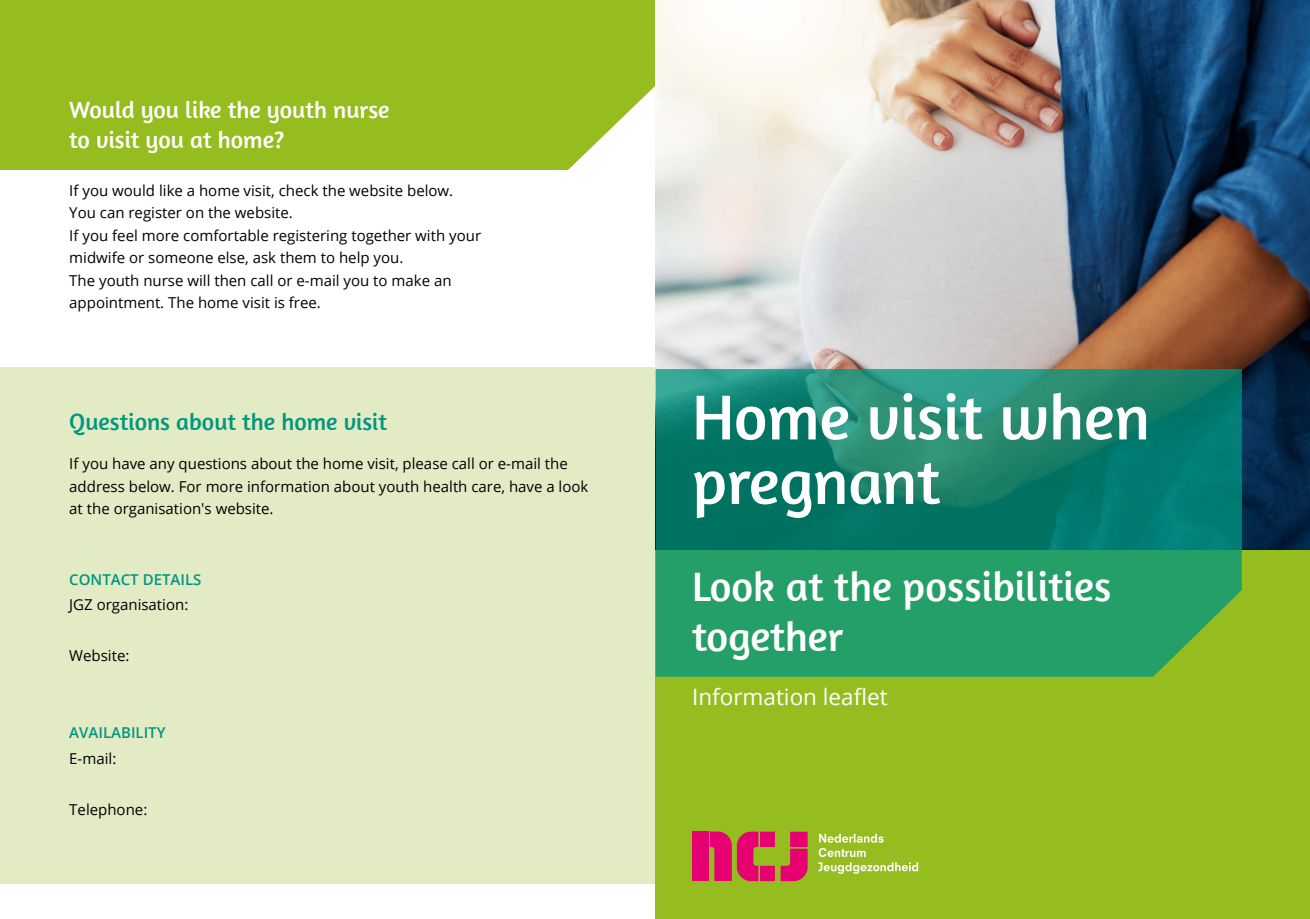
<style>
.page{position:relative;width:1310px;height:919px;background:#fff}
.page>*{position:absolute;margin:0;border:0;box-sizing:border-box;transform-origin:0 0}
.Hoofdstukkop{font:64.5px/64.5px "Amaranth";color:#fff}
.Hoofdstukkop-2{font:42px "Amaranth";color:#fff}
.Hoofdstukkop-3{font:24px "Amaranth";color:#fff}
.Hoofdstukkop-4{font:24px "Amaranth";color:#00967f}
.t1{font:22.5px "Open Sans";color:#fff}
.t2{font:15px/22.5px "Open Sans";color:#000}
.t3{font:600 15px "Open Sans";color:#00967f}
</style>
<div class="page">
<div style="left:0;top:0;width:655px;height:169px;background:#95bd20"></div>
<svg style="left:567px;top:86px;width:88px;height:84px"></svg>
<div style="left:0;top:368px;width:655px;height:515px;background:#e3ebc5"></div>
<div style="left:655px;top:550px;width:655px;height:368px;background:#95bd20"></div>
<img style="left:655px;top:0;width:655px;height:550px">
<svg style="left:818px;top:833px;width:100px;height:40px"></svg>
<svg style="left:710px;top:831px;width:97px;height:50px"></svg>
<div style="left:692px;top:831px;width:16px;height:50px;background:#e60071"></div>
<svg style="left:655px;top:369px;width:587px;height:307px;background:#1b8d69"></svg>
<p class="Hoofdstukkop-3" style="left:69px;top:96px;width:322px">Would you like the youth nurse</p>
<p class="Hoofdstukkop-3" style="left:69px;top:126px;width:216px">to visit you at home?</p>
<p class="t2" style="left:69px;top:179px;width:385px">If you would like a home visit, check the website below.</p>
<p class="t2" style="left:69px;top:201px;width:225px">You can register on the website.</p>
<p class="t2" style="left:69px;top:224px;width:413px">If you feel more comfortable registering together with your</p>
<p class="t2" style="left:69px;top:246px;width:336px">midwife or someone else, ask them to help you.</p>
<p class="t2" style="left:69px;top:269px;width:384px">The youth nurse will then call or e-mail you to make an</p>
<p class="t2" style="left:69px;top:291px;width:253px">appointment. The home visit is free.</p>
<p class="Hoofdstukkop-4" style="left:69px;top:408px;width:319px">Questions about the home visit</p>
<p class="t2" style="left:69px;top:452px;width:520px">If you have any questions about the home visit, please call or e-mail the address below. For more information about youth health care, have a look at the organisation's website.</p>
<p class="t3" style="left:69px;top:569px;width:134px">CONTACT DETAILS</p>
<p class="t2" style="left:69px;top:593px;width:120px">JGZ organisation:</p>
<p class="t2" style="left:69px;top:644px;width:62px">Website:</p>
<p class="t3" style="left:69px;top:722px;width:98px">AVAILABILITY</p>
<p class="t2" style="left:69px;top:746px;width:49px">E-mail:</p>
<p class="t2" style="left:69px;top:797px;width:79px">Telephone:</p>
<p class="Hoofdstukkop" style="left:692px;top:384px;width:459px">Home visit when pregnant</p>
<p class="Hoofdstukkop-2" style="left:692px;top:562px;width:421px">Look at the possibilities</p>
<p class="Hoofdstukkop-2" style="left:692px;top:612px;width:153px">together</p>
<p class="t1" style="left:692px;top:681px;width:197px">Information leaflet</p>
</div>
